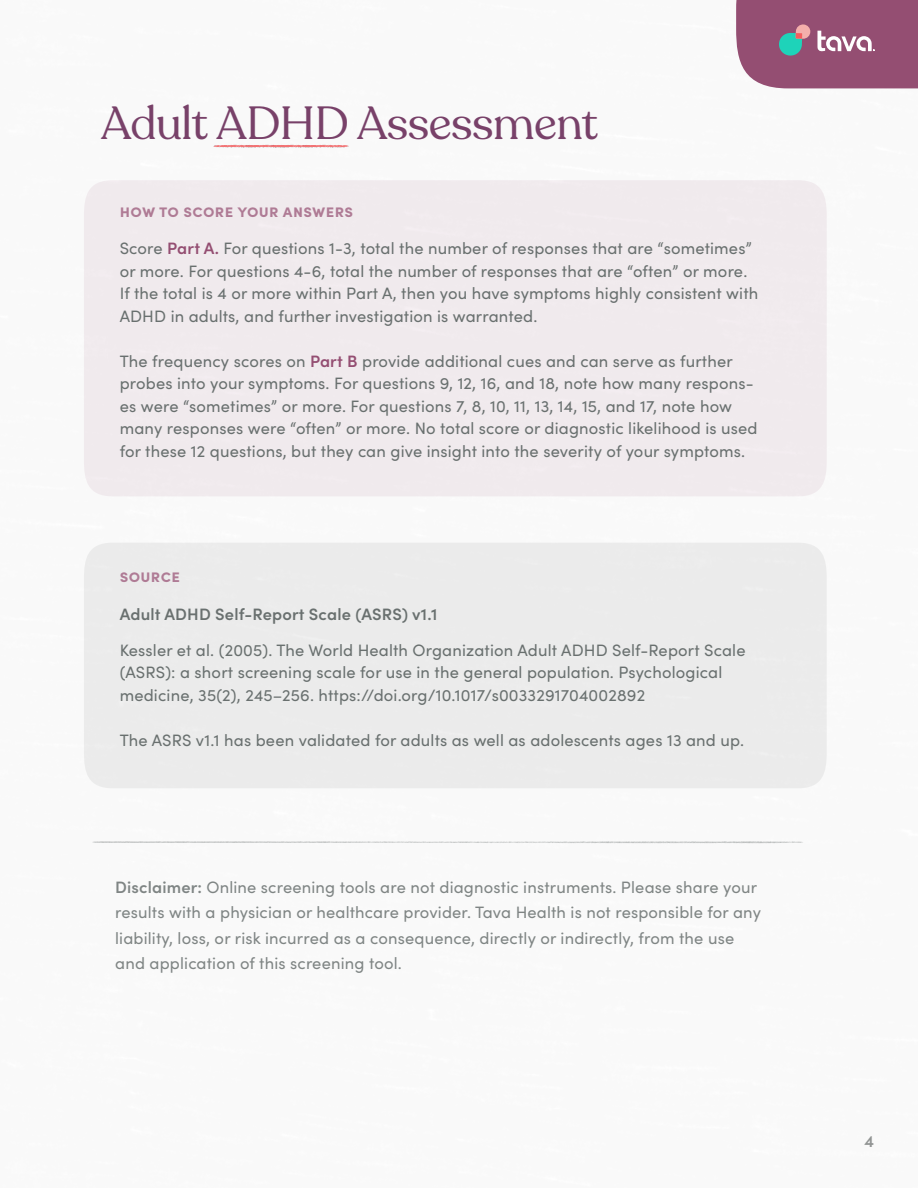
<style>
.page{position:relative;width:918px;height:1188px;background:#fff}
.page>*{position:absolute;margin:0;border:0;box-sizing:border-box;transform-origin:0 0}
.t1{font:45.9px "Recoleta";letter-spacing:-.01em;color:#784169}
.t2{font:16.5px/22.5px "Sofia Pro";letter-spacing:.01em;color:#69706f}
.t3{font:600 16.5px "Sofia Pro";letter-spacing:.01em;color:#69706f}
.t4{font:700 16.5px "Sofia Pro";letter-spacing:.02em;color:#af7b95}
.t5{font:600 16.5px "Sofia Pro";color:#919493}
.s1{font-weight:600;color:#944e72}
.s2{font-weight:600}
</style>
<div class="page">
<div style="left:84px;top:543px;width:743px;height:245px;background:#ebebeb"></div>
<svg style="left:736px;top:0;width:182px;height:88px"></svg>
<img style="left:213px;top:144px;width:20px;height:4px">
<img style="left:233px;top:144px;width:26px;height:4px">
<img style="left:259px;top:144px;width:31px;height:4px">
<img style="left:290px;top:144px;width:59px;height:4px">
<img style="left:92px;top:841px;width:711px;height:3px">
<div style="left:84px;top:180px;width:743px;height:316px;background:#f0eaed"></div>
<h1 class="t1" style="left:101px;top:95px;width:499px">Adult ADHD Assessment</h1>
<p class="t4" style="left:120px;top:198px;width:235px">HOW TO SCORE YOUR ANSWERS</p>
<p class="t2" style="left:120px;top:236px;width:640px">Score <span class="s1">Part A.</span> For questions 1-3, total the number of responses that are “sometimes” or more. For questions 4-6, total the number of responses that are “often” or more.<br>If the total is 4 or more within Part A, then you have symptoms highly consistent with ADHD in adults, and further investigation is warranted.</p>
<p class="t2" style="left:120px;top:349px;width:639px">The frequency scores on <span class="s1">Part B</span> provide additional cues and can serve as further probes into your symptoms. For questions 9, 12, 16, and 18, note how many respons&shy;es were “sometimes” or more. For questions 7, 8, 10, 11, 13, 14, 15, and 17, note how many responses were “often” or more. No total score or diagnostic likelihood is used for these 12 questions, but they can give insight into the severity of your symptoms.</p>
<p class="t4" style="left:120px;top:564px;width:62px">SOURCE</p>
<p class="t3" style="left:120px;top:601px;width:319px">Adult ADHD Self-Report Scale (ASRS) v1.1</p>
<p class="t2" style="left:120px;top:638px;width:627px">Kessler et al. (2005). The World Health Organization Adult ADHD Self-Report Scale (ASRS): a short screening scale for use in the general population. Psychological medicine, 35(2), 245–256. https://doi.org/10.1017/s0033291704002892</p>
<p class="t2" style="left:120px;top:728px;width:626px">The ASRS v1.1 has been validated for adults as well as adolescents ages 13 and up.</p>
<p class="t2" style="left:115px;top:873px;width:647px;line-height:25.5px"><span class="s2">Disclaimer:</span> Online screening tools are not diagnostic instruments. Please share your results with a physician or healthcare provider. Tava Health is not responsible for any liability, loss, or risk incurred as a consequence, directly or indirectly, from the use and application of this screening tool.</p>
<p class="t5" style="left:865px;top:1129px;width:11px">4</p>
</div>
